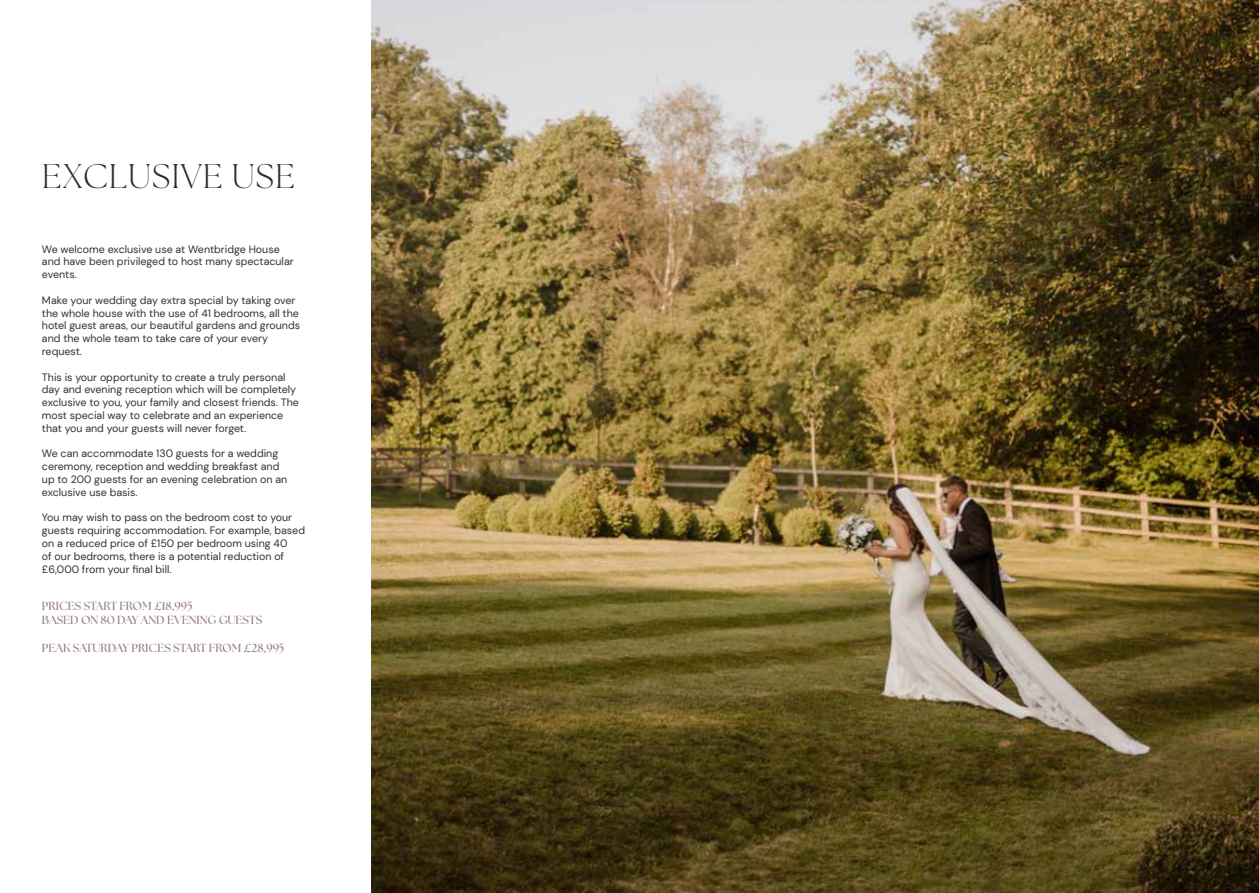
<style>
.page{position:relative;width:1259px;height:893px;background:#fff}
.page>*{position:absolute;margin:0;border:0;box-sizing:border-box;transform-origin:0 0}
.t1{font:300 34.2px "The Seasons";letter-spacing:.025em;color:#2b2b38}
.t2{font:700 11.7px/14.1px "The Seasons";color:#99818a}
.t3{font:10.65px/12.8px "DM Sans";color:#2c3238}
</style>
<div class="page">
<img style="left:371px;top:0;width:888px;height:893px">
<h1 class="t1" style="left:42px;top:154px;width:255px">EXCLUSIVE USE</h1>
<p class="t3" style="left:42px;top:243px;width:253px">We welcome exclusive use at Wentbridge House and have been privileged to host many spectacular events.</p>
<p class="t3" style="left:42px;top:294px;width:259px">Make your wedding day extra special by taking over the whole house with the use of 41 bedrooms, all the hotel guest areas, our beautiful gardens and grounds and the whole team to take care of your every request.</p>
<p class="t3" style="left:42px;top:371px;width:258px">This is your opportunity to create a truly personal day and evening reception which will be completely exclusive to you, your family and closest friends. The most special way to celebrate and an experience that you and your guests will never forget.</p>
<p class="t3" style="left:42px;top:447px;width:247px">We can accommodate 130 guests for a wedding ceremony, reception and wedding breakfast and up to 200 guests for an evening celebration on an exclusive use basis.</p>
<p class="t3" style="left:42px;top:511px;width:265px">You may wish to pass on the bedroom cost to your guests requiring accommodation. For example, based on a reduced price of £150 per bedroom using 40<br>of our bedrooms, there is a potential reduction of £6,000 from your final bill.</p>
<p class="t2" style="left:42px;top:598px;width:222px">PRICES START FROM £18,995<br>BASED ON 80 DAY AND EVENING GUESTS</p>
<p class="t2" style="left:42px;top:641px;width:244px">PEAK SATURDAY PRICES START FROM £28,995</p>
</div>
